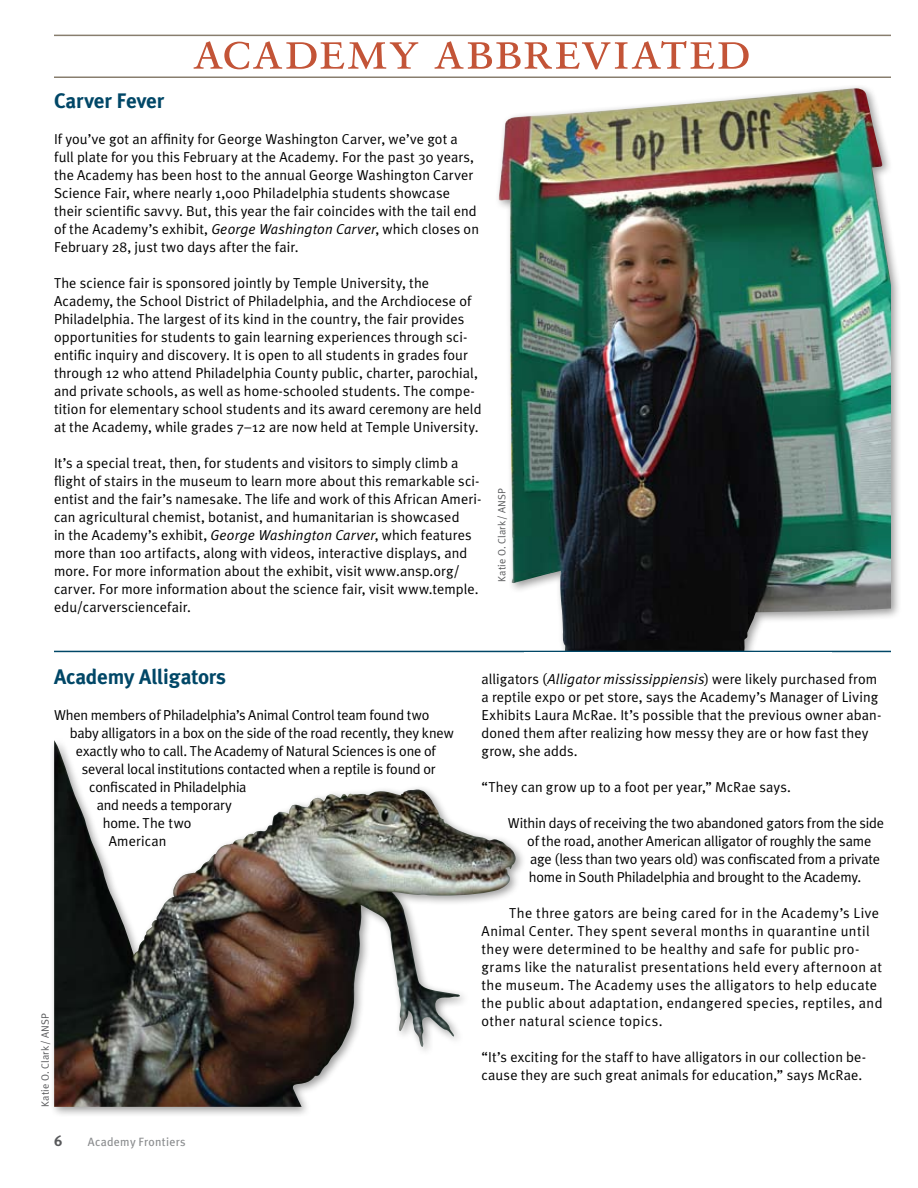
<style>
.page{position:relative;width:918px;height:1188px;background:#fff}
.page>*{position:absolute;margin:0;border:0;box-sizing:border-box;transform-origin:0 0}
.t1{font:54px "Sabon Roman SC";letter-spacing:.01em;color:#c35437}
.t2{font:700 21px "Meta Plus";letter-spacing:-.01em;color:#004767}
.t3{font:700 15px "Meta Plus";color:#58595b}
.t4{font:14.4px/18px "Meta Plus Normal";letter-spacing:.005em;color:#000}
.t5{font:14.4px/18px "Meta Plus Normal";letter-spacing:-.015em;color:#000}
.t6{font:14.4px/18px "Meta Plus Normal";letter-spacing:.025em;color:#000}
.t7{font:12px "Meta Plus";letter-spacing:.025em;color:#8a8c8e}
.t8{font:10.5px "Meta Plus Normal";letter-spacing:.025em;color:#58595b}
.s1{font-style:italic}
</style>
<div class="page">
<div style="left:49px;top:735px;width:477px;height:381px;background:#000;opacity:.4"></div>
<img style="left:54px;top:789px;width:464px;height:318px">
<hr style="left:54px;top:35px;width:837px;height:1px;background:#887e6e">
<hr style="left:54px;top:76px;width:837px;height:2px;background:#887e6e">
<div style="left:494px;top:83px;width:408px;height:579px;background:#000;opacity:.4"></div>
<img style="left:499px;top:88px;width:392px;height:563px">
<hr style="left:54px;top:651px;width:837px;height:1px;background:#004767">
<div style="left:524px;top:652px;width:307px;height:15px;background:#fff"></div>
<h1 class="t1" style="left:193px;top:18px;width:560px">academy abbreviated</h1>
<h2 class="t2" style="left:54px;top:89px;width:112px">Carver Fever</h2>
<p class="t4" style="left:54px;top:130px;width:427px">If you’ve got an affinity for George Washington Carver, we’ve got a full plate for you this February at the Academy. For the past 30 years, the Academy has been host to the annual George Washington Carver Science Fair, where nearly 1,000 Philadelphia students showcase their scientific savvy. But, this year the fair coincides with the tail end of the Academy’s exhibit, <span class="s1">George Washington Carver</span>, which closes on February 28, just two days after the fair.</p>
<p class="t4" style="left:54px;top:274px;width:429px">The science fair is sponsored jointly by Temple University, the Academy, the School District of Philadelphia, and the Archdiocese of Philadelphia. The largest of its kind in the country, the fair provides opportunities for students to gain learning experiences through sci&shy;entific inquiry and discovery. It is open to all students in grades four through 12 who attend Philadelphia County public, charter, parochial, and private schools, as well as home-schooled students. The compe&shy;tition for elementary school students and its award ceremony are held at the Academy, while grades 7–12 are now held at Temple University.</p>
<p class="t4" style="left:54px;top:454px;width:429px">It’s a special treat, then, for students and visitors to simply climb a flight of stairs in the museum to learn more about this remarkable sci&shy;entist and the fair’s namesake. The life and work of this African Ameri&shy;can agricultural chemist, botanist, and humanitarian is showcased<br>in the Academy’s exhibit, <span class="s1">George Washington Carver</span>, which features more than 100 artifacts, along with videos, interactive displays, and more. For more information about the exhibit, visit www.ansp.org/ carver. For more information about the science fair, visit www.temple. edu/carversciencefair.</p>
<p class="t8" style="left:496px;top:582px;width:95px;rotate:-90deg">Katie O. Clark/ ANSP</p>
<h2 class="t2" style="left:54px;top:665px;width:174px">Academy Alligators</h2>
<p class="t5" style="left:54px;top:706px;width:377px">When members of Philadelphia’s Animal Control team found two</p>
<p class="t5" style="left:70px;top:724px;width:386px">baby alligators in a box on the side of the road recently, they knew</p>
<p class="t4" style="left:76px;top:742px;width:362px">exactly who to call. The Academy of Natural Sciences is one of</p>
<p class="t5" style="left:82px;top:760px;width:355px">several local institutions contacted when a reptile is found or</p>
<p class="t5" style="left:89px;top:778px;width:159px">confiscated in Philadelphia</p>
<p class="t4" style="left:97px;top:796px;width:137px">and needs a temporary</p>
<p class="t4" style="left:103px;top:814px;width:90px">home. The two</p>
<p class="t4" style="left:109px;top:832px;width:59px">American</p>
<p class="t8" style="left:39px;top:1107px;width:95px;rotate:-90deg">Katie O. Clark/ ANSP</p>
<p class="t3" style="left:54px;top:1132px;width:10px">6</p>
<p class="t7" style="left:88px;top:1135px;width:99px">Academy Frontiers</p>
<p class="t4" style="left:482px;top:670px;width:401px">alligators (<span class="s1">Alligator mississippiensis</span>) were likely purchased from a reptile expo or pet store, says the Academy’s Manager of Living Exhibits Laura McRae. It’s possible that the previous owner aban&shy;doned them after realizing how messy they are or how fast they grow, she adds.</p>
<p class="t4" style="left:482px;top:778px;width:311px">“They can grow up to a foot per year,” McRae says.</p>
<p class="t5" style="left:527px;top:814px;width:358px;text-indent:-19px">Within days of receiving the two abandoned gators from the side of the road, another American alligator of roughly the same age (less than two years old) was confiscated from a private home in South Philadelphia and brought to the Academy.</p>
<p class="t6" style="left:482px;top:904px;width:403px;text-indent:28px">The three gators are being cared for in the Academy’s Live Animal Center. They spent several months in quarantine until they were determined to be healthy and safe for public pro&shy;grams like the naturalist presentations held every afternoon at the museum. The Academy uses the alligators to help educate the public about adaptation, endangered species, reptiles, and other natural science topics.</p>
<p class="t4" style="left:482px;top:1048px;width:386px">“It’s exciting for the staff to have alligators in our collection be&shy;cause they are such great animals for education,” says McRae.</p>
</div>
